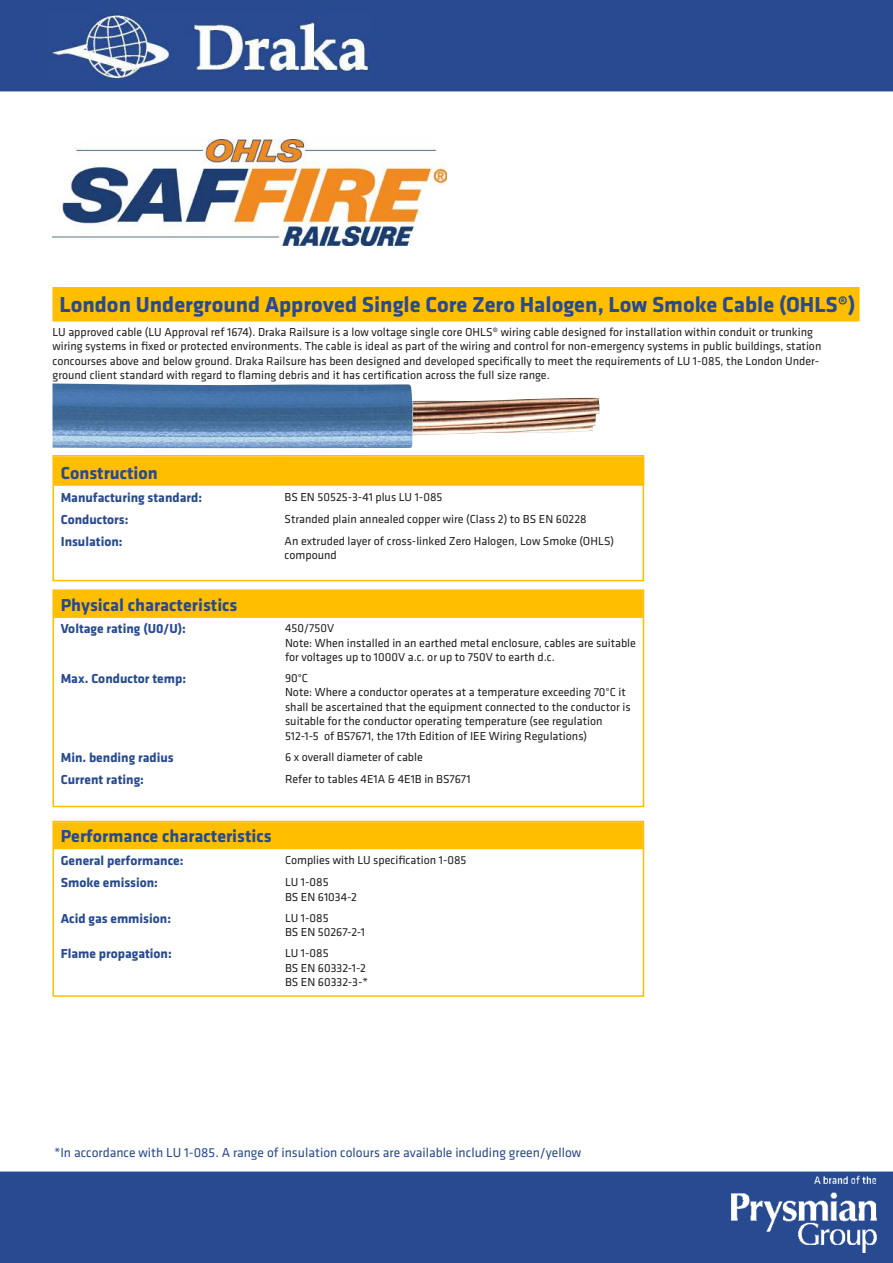
<style>
.page{position:relative;width:893px;height:1263px;background:#fff}
.page>*{position:absolute;margin:0;border:0;box-sizing:border-box;transform-origin:0 0}
.t1{font:700 22.5px "Klavika Basic";color:#274a90}
.t2{font:700 18px "Klavika Basic";color:#274a90}
.t3{font:700 13.5px "Klavika Basic";color:#274a90}
.t4{font:13.5px "Klavika Basic";color:#274a90}
.t5{font:12px/14.4px "Klavika Basic";color:#221f1f}
</style>
<div class="page">
<div style="left:53px;top:287px;width:807px;height:35px;background:#ffbe00"></div>
<div style="left:56px;top:592px;width:585px;height:24px;background:#ffbe00"></div>
<hr style="left:278px;top:592px;width:2px;height:24px;background:#ffbe00">
<hr style="left:54px;top:616px;width:225px;height:2px;background:#ffbe00">
<hr style="left:279px;top:616px;width:364px;height:2px;background:#ffbe00">
<div style="left:53px;top:589px;width:591px;height:218px;border:2px solid #ffbe00"></div>
<div style="left:1px;top:1172px;width:891px;height:90px;background:#274a90"></div>
<div style="left:0;top:1171px;width:893px;height:92px;border:2px solid #274a90"></div>
<div style="left:0;top:0;width:893px;height:91px;background:#274a90"></div>
<img style="left:47px;top:14px;width:324px;height:66px">
<div style="left:56px;top:458px;width:585px;height:26px;background:#ffbe00"></div>
<hr style="left:279px;top:484px;width:365px;height:2px;background:#ffbe00">
<hr style="left:54px;top:484px;width:225px;height:2px;background:#ffbe00">
<div style="left:53px;top:455px;width:591px;height:126px;border:2px solid #ffbe00"></div>
<div style="left:56px;top:824px;width:585px;height:24px;background:#ffbe00"></div>
<hr style="left:278px;top:824px;width:2px;height:24px;background:#ffbe00">
<hr style="left:54px;top:848px;width:225px;height:1px;background:#ffbe00">
<hr style="left:279px;top:848px;width:364px;height:1px;background:#ffbe00">
<div style="left:53px;top:821px;width:591px;height:176px;border:2px solid #ffbe00"></div>
<img style="left:52px;top:140px;width:394px;height:105px">
<img style="left:730px;top:1176px;width:147px;height:76px">
<img style="left:52px;top:383px;width:548px;height:65px">
<h1 class="t1" style="left:60px;top:295px;width:797px">London Underground Approved Single Core Zero Halogen, Low Smoke Cable (OHLS®)</h1>
<p class="t5" style="left:52px;top:325px;width:770px">LU approved cable (LU Approval ref 1674). Draka Railsure is a low voltage single core OHLS® wiring cable designed for installation within conduit or trunking wiring systems in fixed or protected environments. The cable is ideal as part of the wiring and control for non-emergency systems in public buildings, station concourses above and below ground. Draka Railsure has been designed and developed specifically to meet the requirements of LU 1-085, the London Under&shy;ground client standard with regard to flaming debris and it has certification across the full size range.</p>
<h2 class="t2" style="left:61px;top:465px;width:99px">Construction</h2>
<p class="t3" style="left:61px;top:492px;width:143px">Manufacturing standard:</p>
<p class="t5" style="left:285px;top:490px;width:159px">BS EN 50525-3-41 plus LU 1-085</p>
<p class="t3" style="left:61px;top:514px;width:69px">Conductors:</p>
<p class="t5" style="left:285px;top:512px;width:304px">Stranded plain annealed copper wire (Class 2) to BS EN 60228</p>
<p class="t3" style="left:61px;top:536px;width:63px">Insulation:</p>
<p class="t5" style="left:285px;top:534px;width:331px">An extruded layer of cross-linked Zero Halogen, Low Smoke (OHLS) compound</p>
<h2 class="t2" style="left:61px;top:597px;width:178px">Physical characteristics</h2>
<p class="t3" style="left:61px;top:623px;width:127px">Voltage rating (U0/U):</p>
<p class="t5" style="left:285px;top:622px;width:352px">450/750V<br>Note: When installed in an earthed metal enclosure, cables are suitable for voltages up to 1000V a.c. or up to 750V to earth d.c.</p>
<p class="t3" style="left:61px;top:673px;width:127px">Max. Conductor temp:</p>
<p class="t5" style="left:285px;top:671px;width:347px">90°C<br>Note: Where a conductor operates at a temperature exceeding 70°C it shall be ascertained that the equipment connected to the conductor is suitable for the conductor operating temperature (see regulation 512-1-5 of BS7671, the 17th Edition of IEE Wiring Regulations)</p>
<p class="t3" style="left:61px;top:751px;width:115px">Min. bending radius</p>
<p class="t5" style="left:285px;top:750px;width:139px">6 x overall diameter of cable</p>
<p class="t3" style="left:61px;top:773px;width:85px">Current rating:</p>
<p class="t5" style="left:285px;top:772px;width:187px">Refer to tables 4E1A &amp; 4E1B in BS7671</p>
<h2 class="t2" style="left:61px;top:829px;width:212px">Performance characteristics</h2>
<p class="t3" style="left:61px;top:855px;width:124px">General performance:</p>
<p class="t5" style="left:285px;top:854px;width:183px">Complies with LU specification 1-085</p>
<p class="t3" style="left:61px;top:877px;width:99px">Smoke emission:</p>
<p class="t5" style="left:285px;top:876px;width:74px">LU 1-085<br>BS EN 61034-2</p>
<p class="t3" style="left:61px;top:912px;width:112px">Acid gas emmision:</p>
<p class="t5" style="left:285px;top:911px;width:81px">LU 1-085<br>BS EN 50267-2-1</p>
<p class="t3" style="left:61px;top:948px;width:113px">Flame propagation:</p>
<p class="t5" style="left:285px;top:947px;width:85px">LU 1-085<br>BS EN 60332-1-2<br>BS EN 60332-3-*</p>
<p class="t4" style="left:54px;top:1147px;width:529px">*In accordance with LU 1-085. A range of insulation colours are available including green/yellow</p>
</div>
